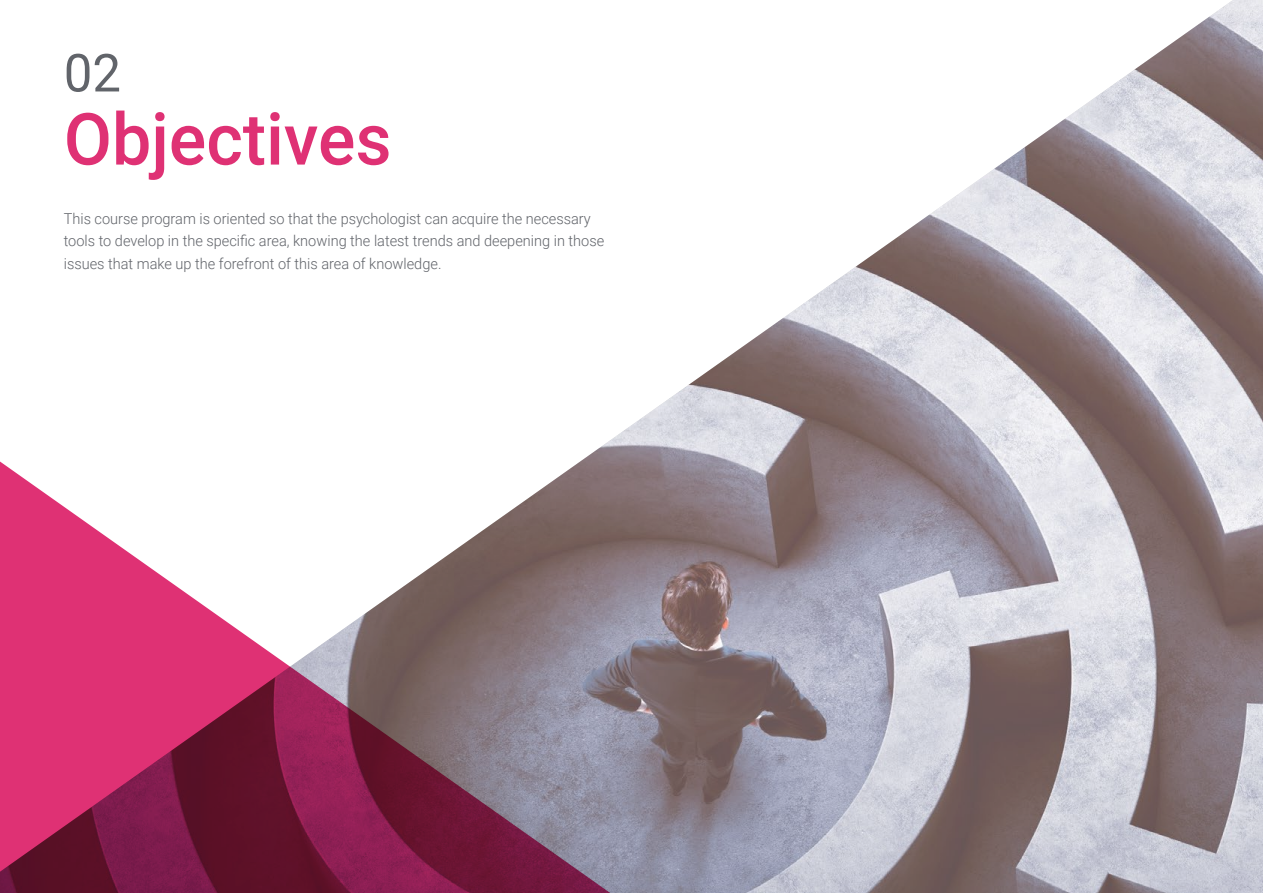
<style>
.page{position:relative;width:1263px;height:893px;background:#fff}
.page>*{position:absolute;margin:0;border:0;box-sizing:border-box;transform-origin:0 0}
.t1{font:500 72px "Roboto";color:#df3174}
.t2{font:52.5px "Roboto";color:#61646a}
.t3{font:300 15px/22.5px "Roboto";color:#61646a}
</style>
<div class="page">
<img style="left:602px;top:0;width:661px;height:893px">
<svg style="left:0;top:446px;width:640px;height:447px"></svg>
<h2 class="t2" style="left:64px;top:36px;width:59px">02</h2>
<h1 class="t1" style="left:64px;top:89px;width:329px">Objectives</h1>
<p class="t3" style="left:64px;top:207px;width:542px">This course program is oriented so that the psychologist can acquire the necessary tools to develop in the specific area, knowing the latest trends and deepening in those issues that make up the forefront of this area of knowledge.</p>
</div>
